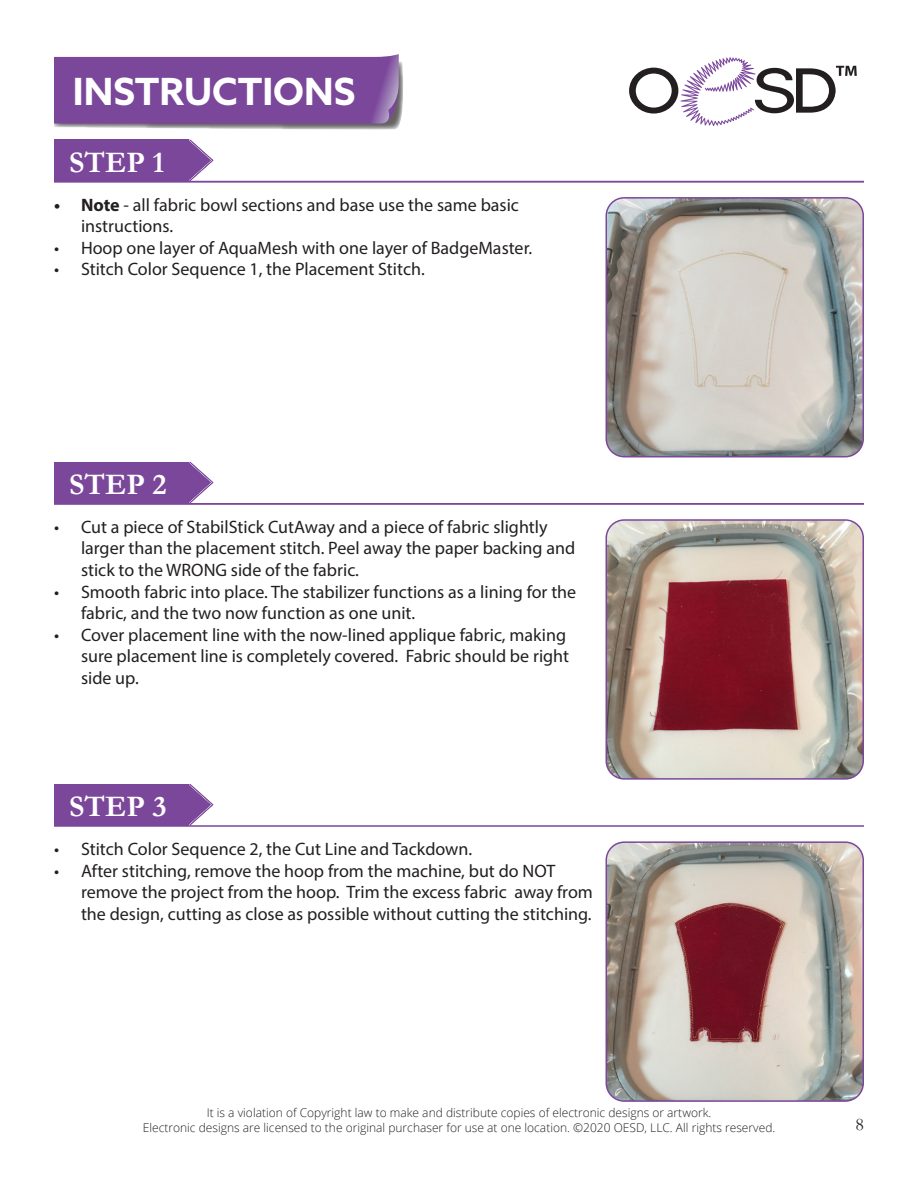
<style>
.page{position:relative;width:918px;height:1188px;background:#fff}
.page>*{position:absolute;margin:0;border:0;box-sizing:border-box;transform-origin:0 0}
.t1{font:700 37.5px "Azo Sans";color:#fff}
.t2{font:700 30px "Garamond";color:#fff}
.t3{font:18px/21.6px "Myriad Pro";color:#231f20}
.t4{font:18px "Garamond";color:#231f20}
.t5{font:300 12px "Open Sans";color:#231f20}
.s1{font-weight:700}
</style>
<div class="page">
<svg style="left:629px;top:57px;width:228px;height:69px"></svg>
<hr style="left:54px;top:825px;width:810px;height:2px;background:#7b479b">
<div style="left:54px;top:784px;width:134px;height:41px;background:#7b479b"></div>
<svg style="left:188px;top:784px;width:25px;height:41px"></svg>
<div style="left:54px;top:462px;width:134px;height:41px;background:#7b479b"></div>
<svg style="left:188px;top:462px;width:25px;height:41px"></svg>
<hr style="left:54px;top:503px;width:810px;height:2px;background:#7b479b">
<div style="left:54px;top:140px;width:134px;height:41px;background:#7b479b"></div>
<svg style="left:188px;top:140px;width:25px;height:41px"></svg>
<hr style="left:54px;top:181px;width:810px;height:1px;background:#7b479b">
<img style="left:606px;top:198px;width:257px;height:259px">
<div style="left:606px;top:197px;width:258px;height:260px;border:2px solid #7b479b;border-radius:18px"></div>
<img style="left:606px;top:520px;width:255px;height:257px">
<div style="left:606px;top:519px;width:258px;height:261px;border:2px solid #7b479b;border-radius:18px"></div>
<img style="left:606px;top:844px;width:255px;height:257px">
<div style="left:606px;top:841px;width:258px;height:261px;border:2px solid #7b479b;border-radius:18px"></div>
<svg style="left:54px;top:54px;width:349px;height:76px;background:#8559a0"></svg>
<p class="t1" style="left:73px;top:67px;width:284px">INSTRUCTIONS</p>
<p class="t2" style="left:69px;top:142px;width:97px">STEP 1</p>
<p class="t2" style="left:152px;top:142px;width:22px">X</p>
<p class="t3" style="left:81px;top:193px;width:440px;text-indent:-27px"><span class="s1">• Note</span> - all fabric bowl sections and base use the same basic instructions.</p>
<p class="t3" style="left:54px;top:237px;width:480px">• Hoop one layer of AquaMesh with one layer of BadgeMaster.</p>
<p class="t3" style="left:54px;top:258px;width:372px">• Stitch Color Sequence 1, the Placement Stitch.</p>
<p class="t2" style="left:69px;top:464px;width:99px">STEP 2</p>
<p class="t2" style="left:152px;top:464px;width:22px">X</p>
<p class="t3" style="left:81px;top:516px;width:496px;text-indent:-27px">• Cut a piece of StabilStick CutAway and a piece of fabric slightly larger than the placement stitch. Peel away the paper backing and stick to the WRONG side of the fabric.</p>
<p class="t3" style="left:81px;top:580px;width:497px;text-indent:-27px">• Smooth fabric into place. The stabilizer functions as a lining for the fabric, and the two now function as one unit.</p>
<p class="t3" style="left:81px;top:624px;width:490px;text-indent:-27px">• Cover placement line with the now-lined applique fabric, making sure placement line is completely covered. Fabric should be right side up.</p>
<p class="t2" style="left:69px;top:786px;width:99px">STEP 3</p>
<p class="t2" style="left:152px;top:786px;width:22px">X</p>
<p class="t3" style="left:54px;top:838px;width:420px">• Stitch Color Sequence 2, the Cut Line and Tackdown.</p>
<p class="t3" style="left:81px;top:859px;width:513px;text-indent:-27px">• After stitching, remove the hoop from the machine, but do NOT remove the project from the hoop. Trim the excess fabric away from the design, cutting as close as possible without cutting the stitching.</p>
<p class="t5" style="left:207px;top:1105px;width:506px">It is a violation of Copyright law to make and distribute copies of electronic designs or artwork.</p>
<p class="t5" style="left:143px;top:1119px;width:634px">Electronic designs are licensed to the original purchaser for use at one location. ©2020 OESD, LLC. All rights reserved.</p>
<p class="t4" style="left:856px;top:1112px;width:10px">8</p>
</div>
